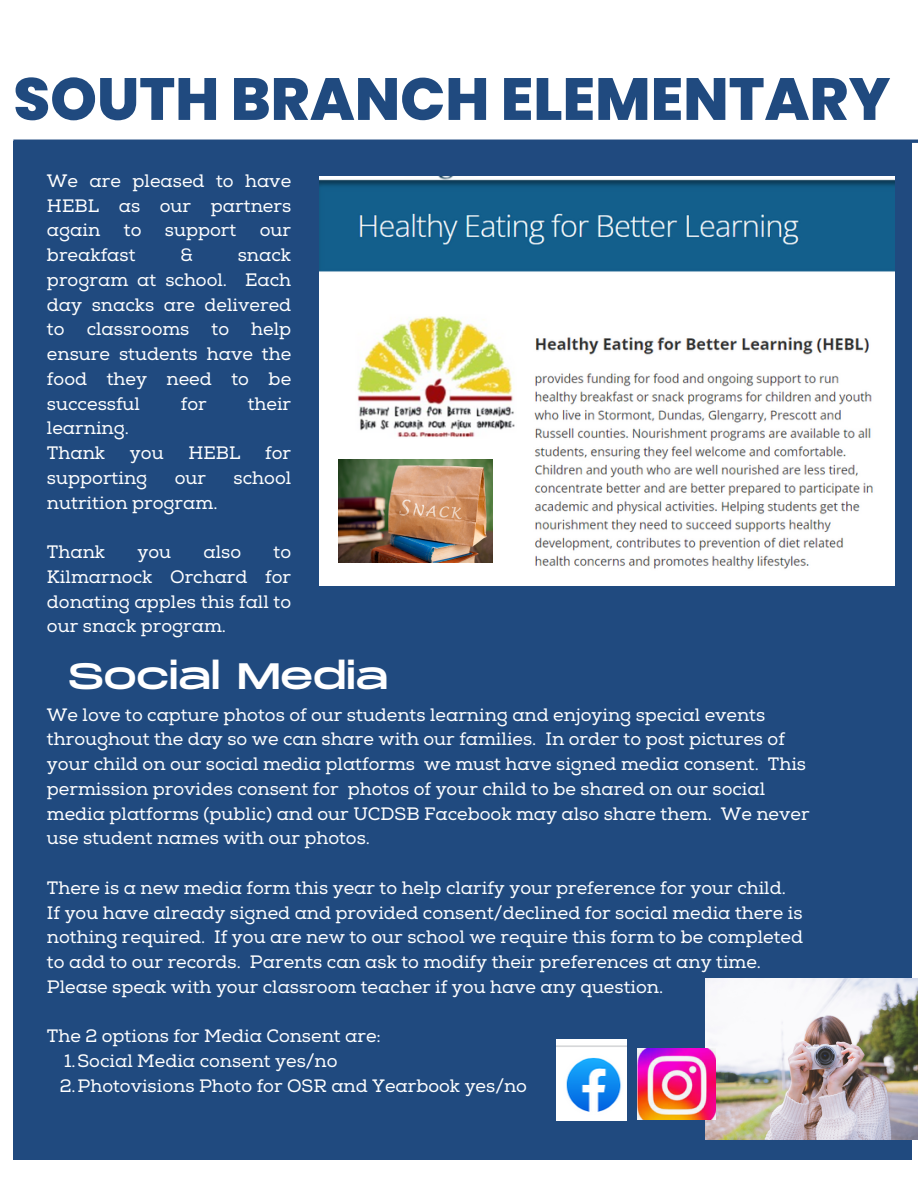
<style>
.page{position:relative;width:918px;height:1188px;background:#fff}
.page>*{position:absolute;margin:0;border:0;box-sizing:border-box;transform-origin:0 0}
.t1{font:800 59.4px "Poppins";color:#204a7f}
.t2{font:36.75px "Monument Extended";color:#fff}
.t3{font:18px/24.8px "Nexa Slab";color:#fff;text-align:justify}
</style>
<div class="page">
<div style="left:13px;top:141px;width:899px;height:1019px;background:#204a7f"></div>
<hr style="left:13px;top:140px;width:905px;height:3px;background:#204a7f">
<img style="left:319px;top:176px;width:575px;height:410px">
<img style="left:706px;top:979px;width:212px;height:160px">
<img style="left:556px;top:1039px;width:70px;height:81px">
<img style="left:638px;top:1049px;width:77px;height:71px">
<img style="left:338px;top:460px;width:154px;height:102px">
<p class="t1" style="left:13px;top:58px;width:879px">SOUTH BRANCH ELEMENTARY</p>
<p class="t3" style="left:47px;top:169px;width:246px">We are pleased to have HEBL as our partners again</p>
<p class="t3" style="left:124px;top:218px;width:19px">to</p>
<p class="t3" style="left:165px;top:218px;width:73px">support</p>
<p class="t3" style="left:260px;top:218px;width:33px">our</p>
<p class="t3" style="left:47px;top:243px;width:90px">breakfast</p>
<p class="t3" style="left:180px;top:243px;width:14px">&amp;</p>
<p class="t3" style="left:47px;top:243px;width:246px;text-indent:191px">snack program at school. Each day snacks are delivered to classrooms to help ensure students have the food they need to be successful</p>
<p class="t3" style="left:181px;top:392px;width:27px">for</p>
<p class="t3" style="left:248px;top:392px;width:45px">their</p>
<p class="t3" style="left:47px;top:416px;width:84px">learning.</p>
<p class="t3" style="left:47px;top:441px;width:60px">Thank</p>
<p class="t3" style="left:130px;top:441px;width:35px">you</p>
<p class="t3" style="left:188px;top:441px;width:54px">HEBL</p>
<p class="t3" style="left:265px;top:441px;width:27px">for</p>
<p class="t3" style="left:47px;top:466px;width:102px">supporting</p>
<p class="t3" style="left:175px;top:466px;width:33px">our</p>
<p class="t3" style="left:234px;top:466px;width:59px">school</p>
<p class="t3" style="left:47px;top:491px;width:172px">nutrition program.</p>
<p class="t3" style="left:47px;top:540px;width:60px">Thank</p>
<p class="t3" style="left:138px;top:540px;width:35px">you</p>
<p class="t3" style="left:204px;top:540px;width:39px">also</p>
<p class="t3" style="left:47px;top:540px;width:246px;text-indent:227px">to Kilmarnock Orchard for donating apples this fall to our snack program.</p>
<p class="t2" style="left:68px;top:656px;width:322px">Social Media</p>
<p class="t3" style="left:47px;top:703px;width:764px;text-align:left">We love to capture photos of our students learning and enjoying special events throughout the day so we can share with our families. In order to post pictures of your child on our social media platforms we must have signed media consent. This permission provides consent for photos of your child to be shared on our social media platforms (public) and our UCDSB Facebook may also share them. We never use student names with our photos.</p>
<p class="t3" style="left:47px;top:876px;width:740px">There is a new media form this year to help clarify your preference for your child.</p>
<p class="t3" style="left:47px;top:901px;width:758px;text-align:left">If you have already signed and provided consent/declined for social media there is nothing required. If you are new to our school we require this form to be completed to add to our records. Parents can ask to modify their preferences at any time.<br>Please speak with your classroom teacher if you have any question.</p>
<p class="t3" style="left:47px;top:1024px;width:335px">The 2 options for Media Consent are:</p>
<p class="t3" style="left:64px;top:1049px;width:275px">1.Social Media consent yes/no</p>
<p class="t3" style="left:60px;top:1074px;width:469px">2.Photovisions Photo for OSR and Yearbook yes/no</p>
</div>
